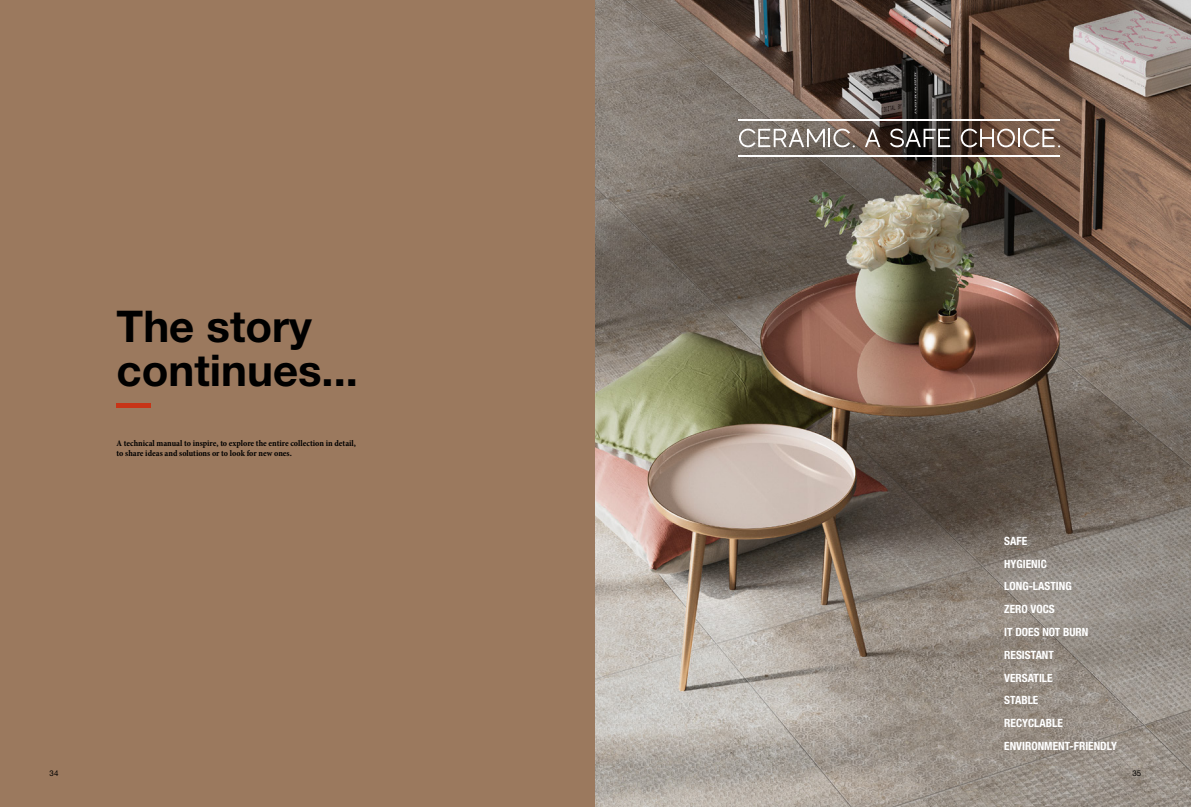
<style>
.page{position:relative;width:1191px;height:807px;background:#fff}
.page>*{position:absolute;margin:0;border:0;box-sizing:border-box;transform-origin:0 0}
.t1{font:700 43.75px/43.8px "Helvetica Neue LT Std";color:#000}
.t2{font:700 condensed 11.38px/22.8px "Helvetica Neue LT Std";color:#fff}
.t3{font:700 condensed 8.75px/10.5px "Minion Pro";color:#000}
.t4{font:7.88px "Helvetica Neue LT Std";color:#000}
</style>
<div class="page">
<div style="left:0;top:0;width:595px;height:806px;background:#9b795e"></div>
<img style="left:595px;top:0;width:596px;height:806px">
<div style="left:117px;top:403px;width:34px;height:5px;background:#c73417"></div>
<hr style="left:738px;top:119px;width:322px;height:2px;background:#fff">
<hr style="left:738px;top:155px;width:322px;height:1px;background:#fff">
<svg style="left:739px;top:129px;width:116px;height:18px"></svg>
<svg style="left:865px;top:129px;width:15px;height:18px"></svg>
<svg style="left:890px;top:128px;width:60px;height:19px"></svg>
<svg style="left:960px;top:129px;width:100px;height:18px"></svg>
<h1 class="t1" style="left:117px;top:304px;width:243px">The story continues...</h1>
<p class="t3" style="left:117px;top:437px;width:241px">A technical manual to inspire, to explore the entire collection in detail, to share ideas and solutions or to look for new ones.</p>
<h2 class="t2" style="left:1004px;top:529px;width:114px">SAFE<br>HYGIENIC<br>LONG-LASTING<br>ZERO VOCS<br>IT DOES NOT BURN<br>RESISTANT<br>VERSATILE<br>STABLE<br>RECYCLABLE<br>ENVIRONMENT-FRIENDLY</h2>
<p class="t4" style="left:50px;top:768px;width:10px">34</p>
<p class="t4" style="left:1132px;top:768px;width:10px">35</p>
</div>
